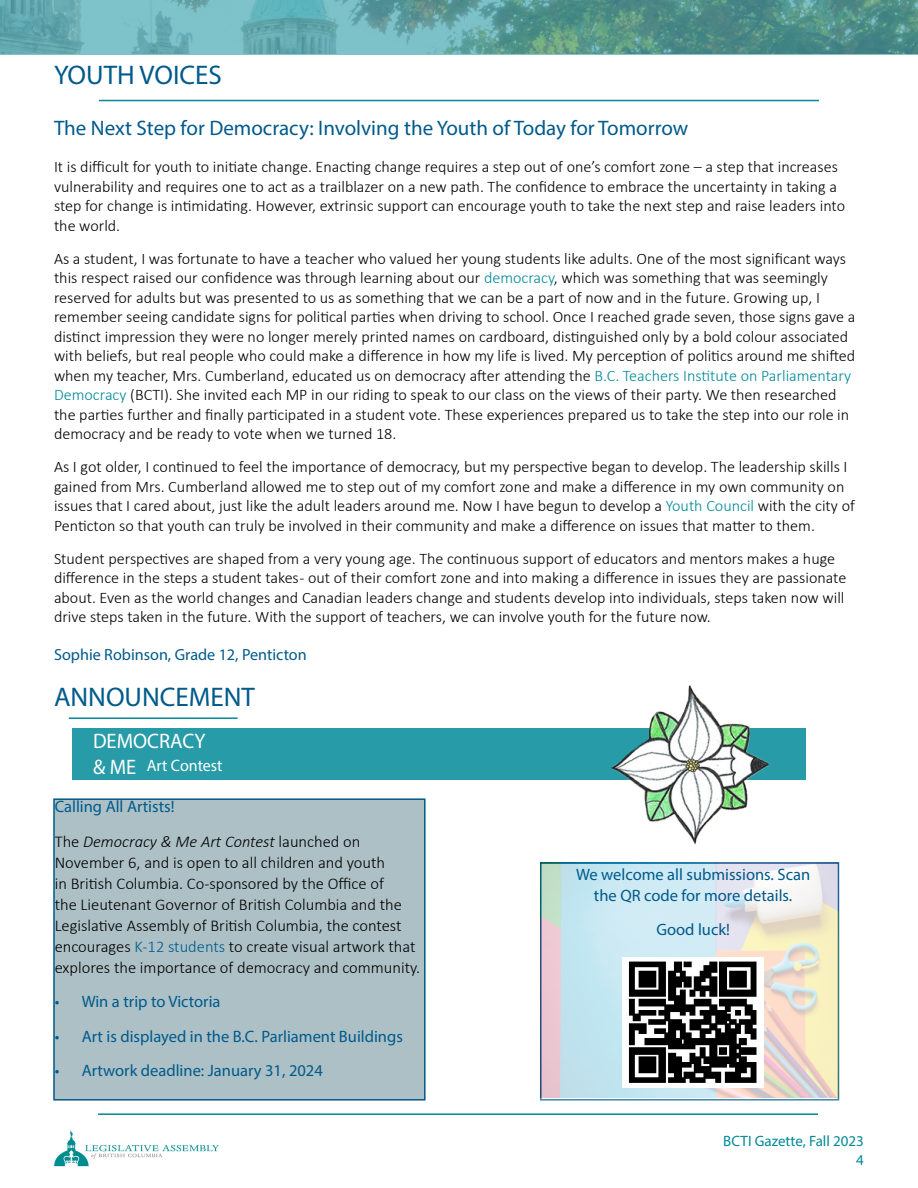
<style>
.page{position:relative;width:918px;height:1188px;background:#fff}
.page>*{position:absolute;margin:0;border:0;box-sizing:border-box;transform-origin:0 0}
.Body_Text{font:27px "Myriad Pro";color:#005a8b}
.Body_Text-2{font:21px "Myriad Pro";color:#005a8b}
.t1{font:21px/25.2px "Myriad Pro";color:#fff}
.Body_Text-3{font:300 16.5px/21px "Calibri";color:#000}
.Body_Text-4{font:16.5px/21px "Myriad Pro";color:#005a8b;text-align:center}
.t2{font:16.5px "Myriad Pro";color:#fff}
.Body_Text-5{font:300 16.2px/19.5px "Calibri";color:#000}
.No_Spacing{font:16.2px "Myriad Pro";color:#005a8b}
.t3{font:15px/18.9px "Myriad Pro";color:#008998;text-align:right}
.s1{color:#008998}
.s2{font-style:italic}
.s3{color:#005a8b}
</style>
<div class="page">
<img style="left:54px;top:1130px;width:165px;height:37px">
<hr style="left:98px;top:1113px;width:720px;height:2px;background:#008998">
<svg style="left:0;top:0;width:918px;height:55px;background:#61a2a2"></svg>
<hr style="left:99px;top:100px;width:720px;height:1px;background:#008998">
<div style="left:72px;top:728px;width:734px;height:51px;background:#279ba7"></div>
<img style="left:605px;top:685px;width:183px;height:160px">
<div style="left:54px;top:799px;width:371px;height:301px;background:#acc0c6"></div>
<div style="left:53px;top:798px;width:373px;height:303px;border:2px solid #005a8b"></div>
<svg style="left:540px;top:862px;width:299px;height:239px;background:#d1ddde"></svg>
<img style="left:623px;top:958px;width:141px;height:129px">
<hr style="left:69px;top:717px;width:169px;height:2px;background:#008998">
<p class="Body_Text" style="left:54px;top:58px;width:169px">YOUTH VOICES</p>
<p class="Body_Text-2" style="left:54px;top:115px;width:636px">The Next Step for Democracy: Involving the Youth of Today for Tomorrow</p>
<p class="Body_Text-5" style="left:54px;top:157px;width:793px">It is difficult for youth to initiate change. Enacting change requires a step out of one’s comfort zone – a step that increases vulnerability and requires one to act as a trailblazer on a new path. The confidence to embrace the uncertainty in taking a step for change is intimidating. However, extrinsic support can encourage youth to take the next step and raise leaders into the world.</p>
<p class="Body_Text-5" style="left:54px;top:249px;width:803px">As a student, I was fortunate to have a teacher who valued her young students like adults. One of the most significant ways this respect raised our confidence was through learning about our <span class="s1">democracy</span>, which was something that was seemingly reserved for adults but was presented to us as something that we can be a part of now and in the future. Growing up, I remember seeing candidate signs for political parties when driving to school. Once I reached grade seven, those signs gave a distinct impression they were no longer merely printed names on cardboard, distinguished only by a bold colour associated with beliefs, but real people who could make a difference in how my life is lived. My perception of politics around me shifted when my teacher, Mrs. Cumberland, educated us on democracy after attending the <span class="s1">B.C. Teachers Institute on Parliamentary Democracy</span> (BCTI). She invited each MP in our riding to speak to our class on the views of their party. We then researched the parties further and finally participated in a student vote. These experiences prepared us to take the step into our role in democracy and be ready to vote when we turned 18.</p>
<p class="Body_Text-5" style="left:54px;top:457px;width:802px">As I got older, I continued to feel the importance of democracy, but my perspective began to develop. The leadership skills I gained from Mrs. Cumberland allowed me to step out of my comfort zone and make a difference in my own community on issues that I cared about, just like the adult leaders around me. Now I have begun to develop a <span class="s1">Youth Council</span> with the city of Penticton so that youth can truly be involved in their community and make a difference on issues that matter to them.</p>
<p class="Body_Text-5" style="left:54px;top:549px;width:794px">Student perspectives are shaped from a very young age. The continuous support of educators and mentors makes a huge difference in the steps a student takes - out of their comfort zone and into making a difference in issues they are passionate about. Even as the world changes and Canadian leaders change and students develop into individuals, steps taken now will drive steps taken in the future. With the support of teachers, we can involve youth for the future now.</p>
<p class="No_Spacing" style="left:54px;top:644px;width:254px">Sophie Robinson, Grade 12, Penticton</p>
<p class="Body_Text" style="left:54px;top:680px;width:203px">ANNOUNCEMENT</p>
<h3 class="t1" style="left:93px;top:728px;width:114px">DEMOCRACY &amp; ME</h3>
<p class="t2" style="left:147px;top:755px;width:77px">Art Contest</p>
<p class="Body_Text-4" style="left:55px;top:796px;width:121px">Calling All Artists!</p>
<p class="Body_Text-3" style="left:55px;top:831px;width:367px">The <span class="s2">Democracy &amp; Me Art Contest</span> launched on November 6, and is open to all children and youth<br>in British Columbia. Co-sponsored by the Office of<br>the Lieutenant Governor of British Columbia and the Legislative Assembly of British Columbia, the contest encourages <span class="s3">K-12 students</span> to create visual artwork that explores the importance of democracy and community.</p>
<p class="Body_Text-4" style="left:55px;top:991px;width:167px">• Win a trip to Victoria</p>
<p class="Body_Text-4" style="left:55px;top:1026px;width:350px">• Art is displayed in the B.C. Parliament Buildings</p>
<p class="Body_Text-4" style="left:55px;top:1060px;width:270px">• Artwork deadline: January 31, 2024</p>
<p class="Body_Text-4" style="left:576px;top:864px;width:236px">We welcome all submissions. Scan the QR code for more details.</p>
<p class="Body_Text-4" style="left:656px;top:919px;width:75px">Good luck!</p>
<p class="t3" style="left:723px;top:1131px;width:142px">BCTI Gazette, Fall 2023<br>4</p>
</div>
